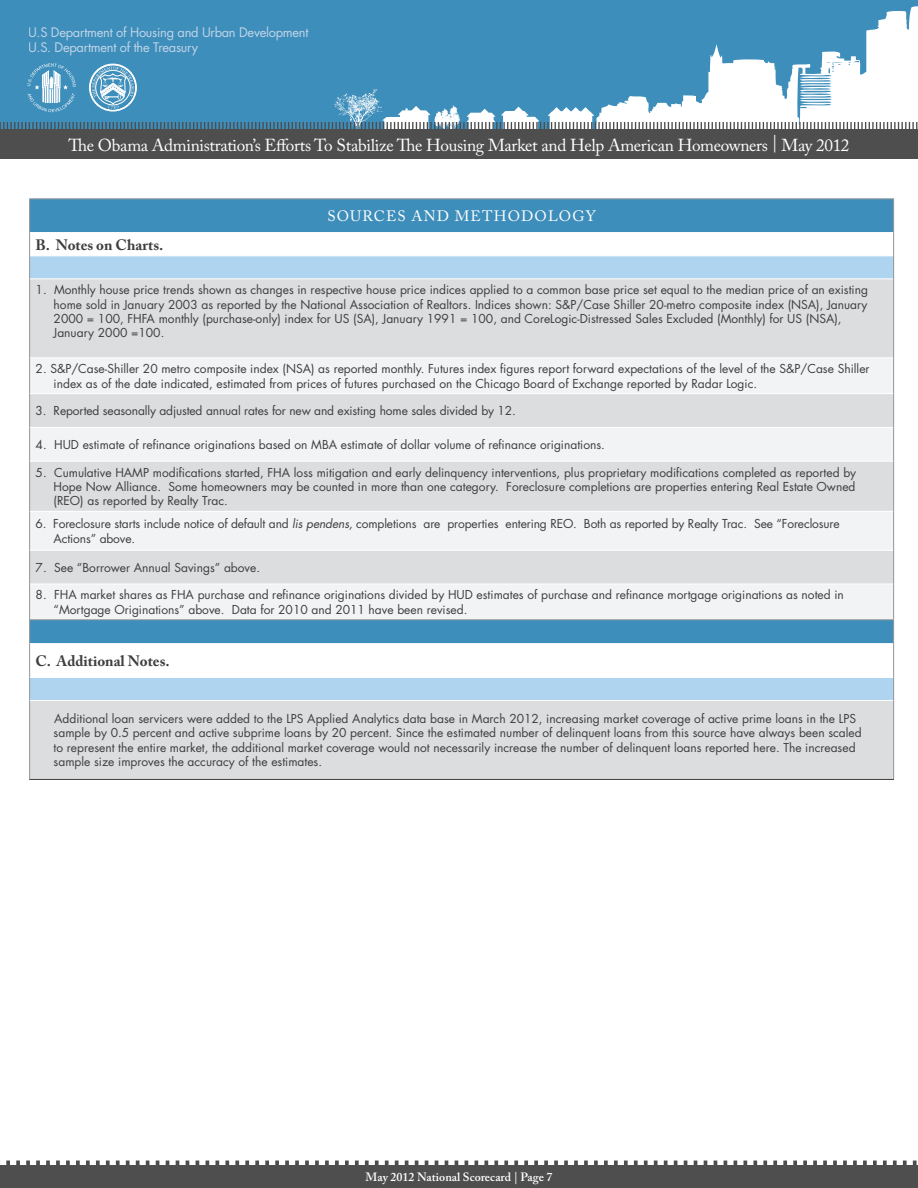
<style>
.page{position:relative;width:918px;height:1188px;background:#fff}
.page>*{position:absolute;margin:0;border:0;box-sizing:border-box;transform-origin:0 0}
.t1{font:17.25px "Adobe Caslon Pro";letter-spacing:-.02em;color:#fff}
.t2{font:700 15px "Adobe Caslon Pro";color:#3e3e3f}
.t3{font:15px "Adobe Caslon Pro";letter-spacing:.075em;color:#fff}
.t4{font:13.05px "Helvetica Neue";letter-spacing:.01em;color:#fff}
.t5{font:12.9px/15.5px "Futura";letter-spacing:-.02em;color:#c2d5e8}
.t6{font:12px/14.4px "Futura";color:#3e3e3f}
.t7{font:600 12px "Adobe Caslon Pro";color:#fff}
.s1{font-family:"Adobe Caslon Pro";font-size:17.25px}
.s2{font-style:italic}
</style>
<div class="page">
<div style="left:0;top:0;width:918px;height:159px;background:#3e8ebb"></div>
<svg style="left:710px;top:6px;width:208px;height:57px"></svg>
<div style="left:0;top:130px;width:918px;height:29px;background:#4d4e4d"></div>
<svg style="left:6px;top:1160px;width:911px;height:5px"></svg>
<div style="left:0;top:1165px;width:918px;height:23px;background:#4d4e4d"></div>
<div style="left:30px;top:199px;width:863px;height:33px;background:#3e8ebb"></div>
<div style="left:30px;top:256px;width:863px;height:22px;background:#aed4f0"></div>
<svg style="left:30px;top:279px;width:863px;height:500px;background:#cdd9e1"></svg>
<svg style="left:30px;top:358px;width:863px;height:261px;fill:#f2f3f4"></svg>
<hr style="left:29px;top:198px;width:865px;height:1px;background:#939598">
<hr style="left:29px;top:199px;width:1px;height:34px;background:#939598">
<svg style="left:29px;top:233px;width:1px;height:46px"></svg>
<hr style="left:29px;top:279px;width:1px;height:79px;background:#939598">
<hr style="left:29px;top:358px;width:1px;height:36px;background:#939598">
<hr style="left:29px;top:394px;width:1px;height:33px;background:#939598">
<hr style="left:29px;top:427px;width:1px;height:34px;background:#939598">
<hr style="left:29px;top:461px;width:1px;height:50px;background:#939598">
<hr style="left:29px;top:511px;width:1px;height:39px;background:#939598">
<hr style="left:29px;top:550px;width:1px;height:34px;background:#939598">
<hr style="left:29px;top:584px;width:1px;height:35px;background:#939598">
<hr style="left:29px;top:619px;width:865px;height:1px;background:#939598">
<svg style="left:29px;top:620px;width:1px;height:24px"></svg>
<hr style="left:29px;top:644px;width:1px;height:33px;background:#939598">
<svg style="left:29px;top:677px;width:1px;height:23px"></svg>
<hr style="left:29px;top:700px;width:1px;height:79px;background:#939598">
<hr style="left:30px;top:357px;width:863px;height:1px;background:#fff">
<hr style="left:30px;top:393px;width:863px;height:1px;background:#fff">
<hr style="left:30px;top:427px;width:863px;height:1px;background:#fff">
<hr style="left:30px;top:461px;width:863px;height:1px;background:#fff">
<hr style="left:30px;top:511px;width:863px;height:1px;background:#fff">
<hr style="left:30px;top:550px;width:863px;height:1px;background:#fff">
<hr style="left:30px;top:643px;width:863px;height:1px;background:#fff">
<hr style="left:30px;top:677px;width:863px;height:1px;background:#fff">
<hr style="left:30px;top:700px;width:863px;height:1px;background:#fff">
<hr style="left:893px;top:199px;width:1px;height:34px;background:#939598">
<svg style="left:893px;top:620px;width:1px;height:24px"></svg>
<svg style="left:893px;top:233px;width:1px;height:46px"></svg>
<hr style="left:893px;top:644px;width:1px;height:33px;background:#939598">
<svg style="left:893px;top:677px;width:1px;height:23px"></svg>
<hr style="left:893px;top:279px;width:1px;height:79px;background:#939598">
<hr style="left:893px;top:700px;width:1px;height:79px;background:#939598">
<hr style="left:893px;top:358px;width:1px;height:36px;background:#939598">
<hr style="left:893px;top:394px;width:1px;height:33px;background:#939598">
<hr style="left:893px;top:427px;width:1px;height:34px;background:#939598">
<hr style="left:893px;top:461px;width:1px;height:50px;background:#939598">
<hr style="left:893px;top:511px;width:1px;height:39px;background:#939598">
<hr style="left:893px;top:550px;width:1px;height:34px;background:#939598">
<hr style="left:893px;top:584px;width:1px;height:35px;background:#939598">
<hr style="left:30px;top:584px;width:863px;height:1px;background:#fff">
<hr style="left:29px;top:779px;width:865px;height:1px;background:#3e3e3f">
<svg style="left:0;top:63px;width:918px;height:67px"></svg>
<p class="t5" style="left:28px;top:24px;width:282px">U.S Department of Housing and Urban Development<br>U.S. Department of the Treasury</p>
<p class="t4" style="left:159px;top:135px;width:693px">U.S. Department of Housing and Urban Development | Office of Policy Development and Research <span class="s1">| May 2012</span></p>
<h1 class="t1" style="left:87px;top:135px;width:683px">e Obama Administration’s Efforts To Stabilize e Housing Market and Help American Homeowners</h1>
<p class="t3" style="left:327px;top:207px;width:270px">SOURCES AND METHODOLOGY</p>
<p class="t2" style="left:36px;top:236px;width:129px">B. Notes on Charts.</p>
<p class="t6" style="left:54px;top:282px;width:816px;text-indent:-18px">1. Monthly house price trends shown as changes in respective house price indices applied to a common base price set equal to the median price of an existing home sold in January 2003 as reported by the National Association of Realtors. Indices shown: S&amp;P/Case Shiller 20-metro composite index (NSA), January 2000 = 100, FHFA monthly (purchase-only) index for US (SA), January 1991 = 100, and CoreLogic-Distressed Sales Excluded (Monthly) for US (NSA), January 2000 =100.</p>
<p class="t6" style="left:54px;top:361px;width:817px;text-indent:-18px">2. S&amp;P/Case-Shiller 20 metro composite index (NSA) as reported monthly. Futures index figures report forward expectations of the level of the S&amp;P/Case Shiller index as of the date indicated, estimated from prices of futures purchased on the Chicago Board of Exchange reported by Radar Logic.</p>
<p class="t6" style="left:36px;top:403px;width:482px">3. Reported seasonally adjusted annual rates for new and existing home sales divided by 12.</p>
<p class="t6" style="left:36px;top:437px;width:571px">4. HUD estimate of refinance originations based on MBA estimate of dollar volume of refinance originations.</p>
<p class="t6" style="left:54px;top:465px;width:804px;text-align:justify;text-indent:-18px">5. Cumulative HAMP modifications started, FHA loss mitigation and early delinquency interventions, plus proprietary modifications completed as reported by Hope Now Alliance. Some homeowners may be counted in more than one category. Foreclosure completions are properties entering Real Estate Owned (REO) as reported by Realty Trac.</p>
<p class="t6" style="left:54px;top:517px;width:788px;text-indent:-18px">6. Foreclosure starts include notice of default and <span class="s2">lis pendens,</span> completions are properties entering REO. Both as reported by Realty Trac. See “Foreclosure<br>Actions” above.</p>
<p class="t6" style="left:36px;top:560px;width:226px">7. See “Borrower Annual Savings” above.</p>
<p class="t6" style="left:54px;top:588px;width:792px;text-indent:-18px">8. FHA market shares as FHA purchase and refinance originations divided by HUD estimates of purchase and refinance mortgage originations as noted in “Mortgage Originations” above. Data for 2010 and 2011 have been revised.</p>
<p class="t2" style="left:36px;top:652px;width:136px">C. Additional Notes.</p>
<p class="t6" style="left:54px;top:711px;width:810px">Additional loan servicers were added to the LPS Applied Analytics data base in March 2012, increasing market coverage of active prime loans in the LPS sample by 0.5 percent and active subprime loans by 20 percent. Since the estimated number of delinquent loans from this source have always been scaled to represent the entire market, the additional market coverage would not necessarily increase the number of delinquent loans reported here. The increased sample size improves the accuracy of the estimates.</p>
<p class="t7" style="left:365px;top:1170px;width:189px">May 2012 National Scorecard | Page 7</p>
</div>
